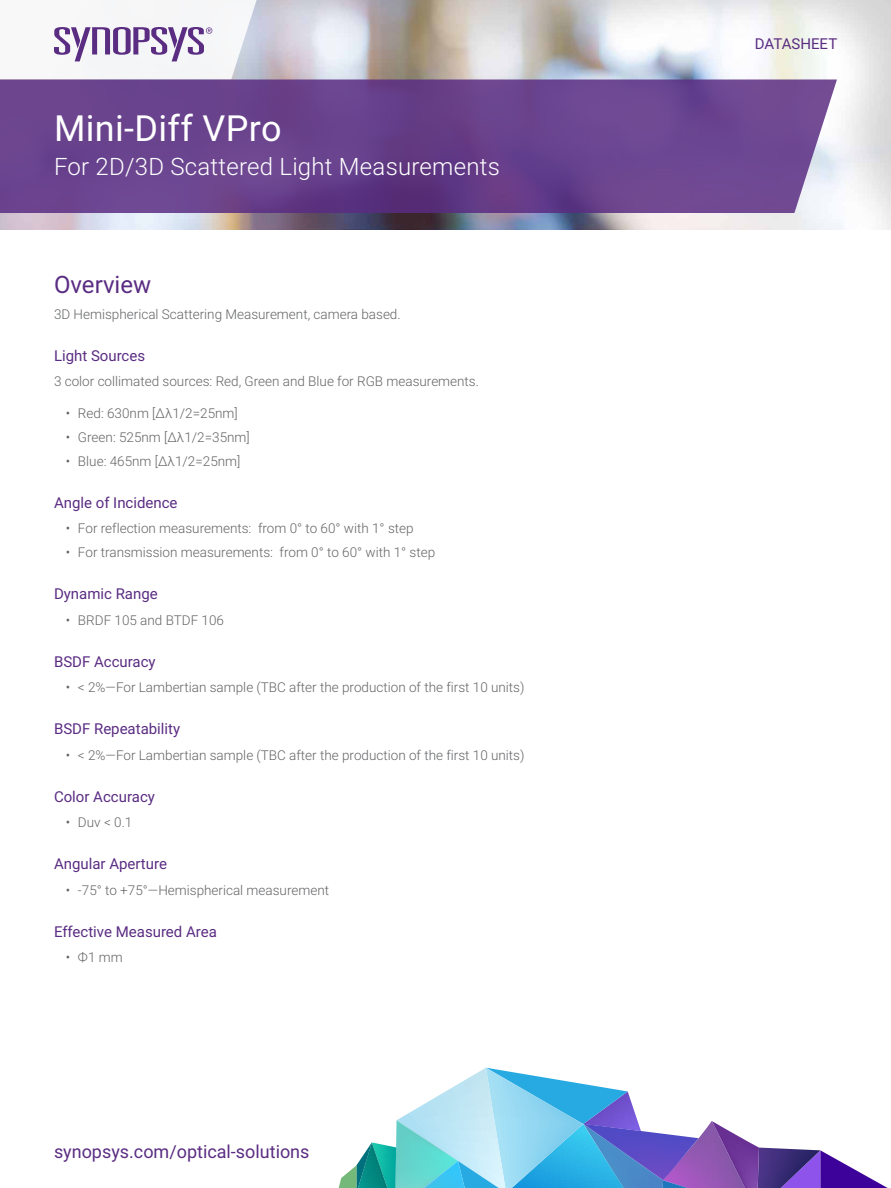
<style>
.page{position:relative;width:891px;height:1188px;background:#fff}
.page>*{position:absolute;margin:0;border:0;box-sizing:border-box;transform-origin:0 0}
.t1{font:36px "Roboto";letter-spacing:.01em;color:#fff}
.SUBTITLE{font:300 24px "Roboto";letter-spacing:.01em;color:#fff}
.HEADING_0__OVERVIEW{font:24px "Roboto";color:#5a2c82}
.t2{font:18px "Roboto";color:#5a2c82}
.HEADING_2{font:15px "Roboto";color:#5a2c82}
.Angle_of_Incidence{font:300 13.5px "Roboto";color:#636466}
</style>
<div class="page">
<img style="left:0;top:0;width:891px;height:230px">
<svg style="left:0;top:0;width:270px;height:80px"></svg>
<svg style="left:0;top:80px;width:837px;height:133px;fill:#6a448e"></svg>
<svg style="left:338px;top:1068px;width:550px;height:120px"></svg>
<p class="t1" style="left:54px;top:103px;width:229px">Mini-Diff VPro</p>
<p class="SUBTITLE" style="left:54px;top:150px;width:447px">For 2D/3D Scattered Light Measurements</p>
<p class="HEADING_0__OVERVIEW" style="left:54px;top:268px;width:99px">Overview</p>
<p class="Angle_of_Incidence" style="left:54px;top:304px;width:348px">3D Hemispherical Scattering Measurement, camera based.</p>
<p class="HEADING_2" style="left:54px;top:345px;width:93px">Light Sources</p>
<p class="Angle_of_Incidence" style="left:54px;top:372px;width:427px">3 color collimated sources: Red, Green and Blue for RGB measurements.</p>
<p class="Angle_of_Incidence" style="left:66px;top:403px;width:173px">• Red: 630nm [Δλ1/2=25nm]</p>
<p class="Angle_of_Incidence" style="left:66px;top:427px;width:185px">• Green: 525nm [Δλ1/2=35nm]</p>
<p class="Angle_of_Incidence" style="left:66px;top:451px;width:176px">• Blue: 465nm [Δλ1/2=25nm]</p>
<p class="HEADING_2" style="left:54px;top:492px;width:125px">Angle of Incidence</p>
<p class="Angle_of_Incidence" style="left:66px;top:519px;width:349px">• For reflection measurements: from 0° to 60° with 1° step</p>
<p class="Angle_of_Incidence" style="left:66px;top:543px;width:371px">• For transmission measurements: from 0° to 60° with 1° step</p>
<p class="HEADING_2" style="left:54px;top:583px;width:105px">Dynamic Range</p>
<p class="Angle_of_Incidence" style="left:66px;top:610px;width:160px">• BRDF 105 and BTDF 106</p>
<p class="HEADING_2" style="left:54px;top:651px;width:103px">BSDF Accuracy</p>
<p class="Angle_of_Incidence" style="left:66px;top:678px;width:460px">• &lt; 2%—For Lambertian sample (TBC after the production of the first 10 units)</p>
<p class="HEADING_2" style="left:54px;top:718px;width:128px">BSDF Repeatability</p>
<p class="Angle_of_Incidence" style="left:66px;top:745px;width:460px">• &lt; 2%—For Lambertian sample (TBC after the production of the first 10 units)</p>
<p class="HEADING_2" style="left:54px;top:786px;width:102px">Color Accuracy</p>
<p class="Angle_of_Incidence" style="left:66px;top:813px;width:68px">• Duv &lt; 0.1</p>
<p class="HEADING_2" style="left:54px;top:853px;width:114px">Angular Aperture</p>
<p class="Angle_of_Incidence" style="left:66px;top:880px;width:265px">• -75° to +75°—Hemispherical measurement</p>
<p class="HEADING_2" style="left:54px;top:921px;width:164px">Effective Measured Area</p>
<p class="Angle_of_Incidence" style="left:66px;top:948px;width:58px">• Ф1 mm</p>
<h3 class="t2" style="left:54px;top:1139px;width:257px">synopsys.com/optical-solutions</h3>
<p class="HEADING_2" style="left:755px;top:33px;width:84px">DATASHEET</p>
</div>
